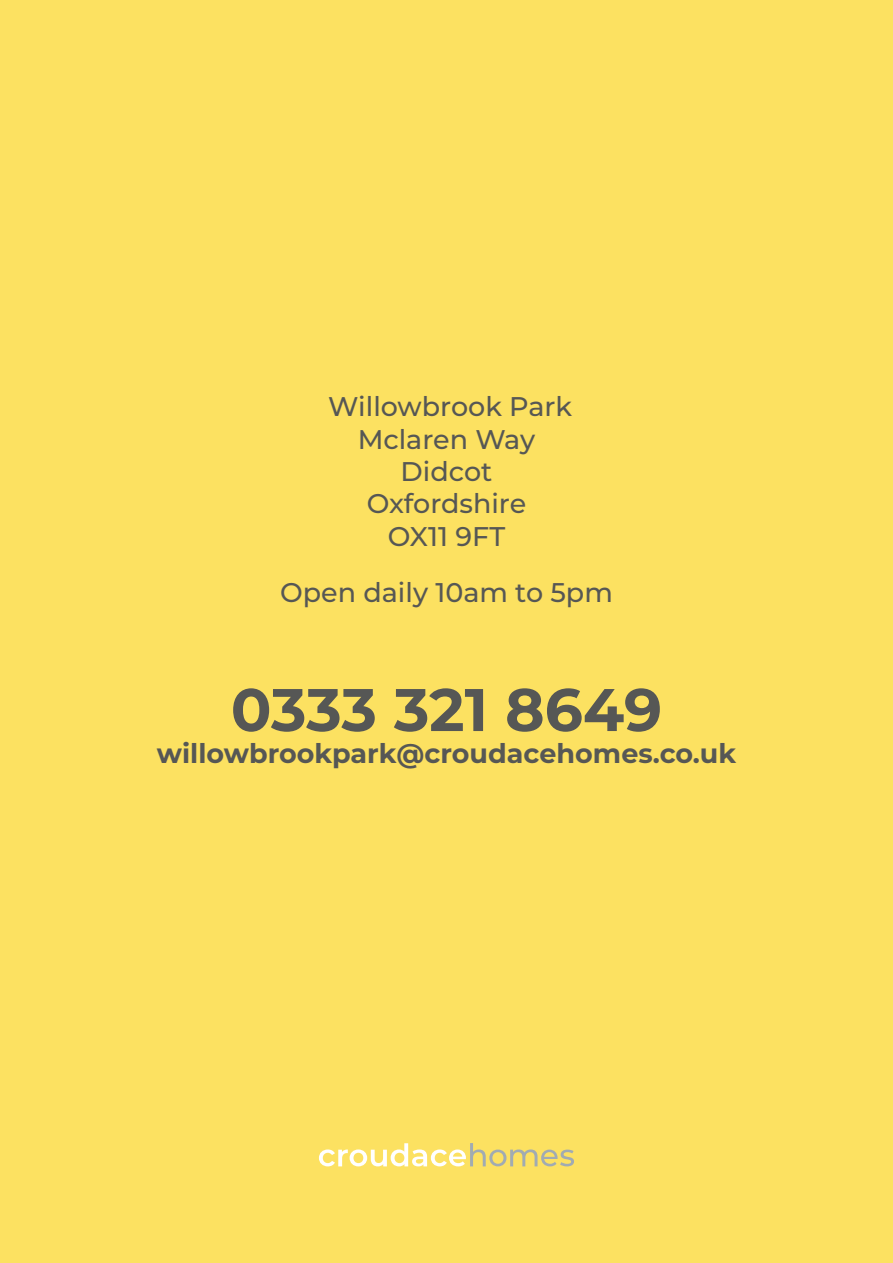
<style>
.page{position:relative;width:893px;height:1263px;background:#fce161}
.page>*{position:absolute;margin:0;border:0;box-sizing:border-box;transform-origin:0 0}
.t1{font:700 60px "Montserrat";letter-spacing:-.005em;color:#565755}
.t2{font:500 27px/32.4px "Montserrat";color:#565755;text-align:center}
.t3{font:700 27px "Montserrat";color:#565755}
</style>
<div class="page">
<svg style="left:319px;top:1143px;width:255px;height:23px"></svg>
<p class="t2" style="left:328px;top:389px;width:245px">Willowbrook Park<br>Mclaren Way<br>Didcot<br>Oxfordshire<br>OX11 9FT</p>
<p class="t2" style="left:280px;top:575px;width:334px">Open daily 10am to 5pm</p>
<h1 class="t1" style="left:231px;top:666px;width:433px">0333 321 8649</h1>
<p class="t3" style="left:157px;top:734px;width:581px">willowbrookpark@croudacehomes.co.uk</p>
</div>
